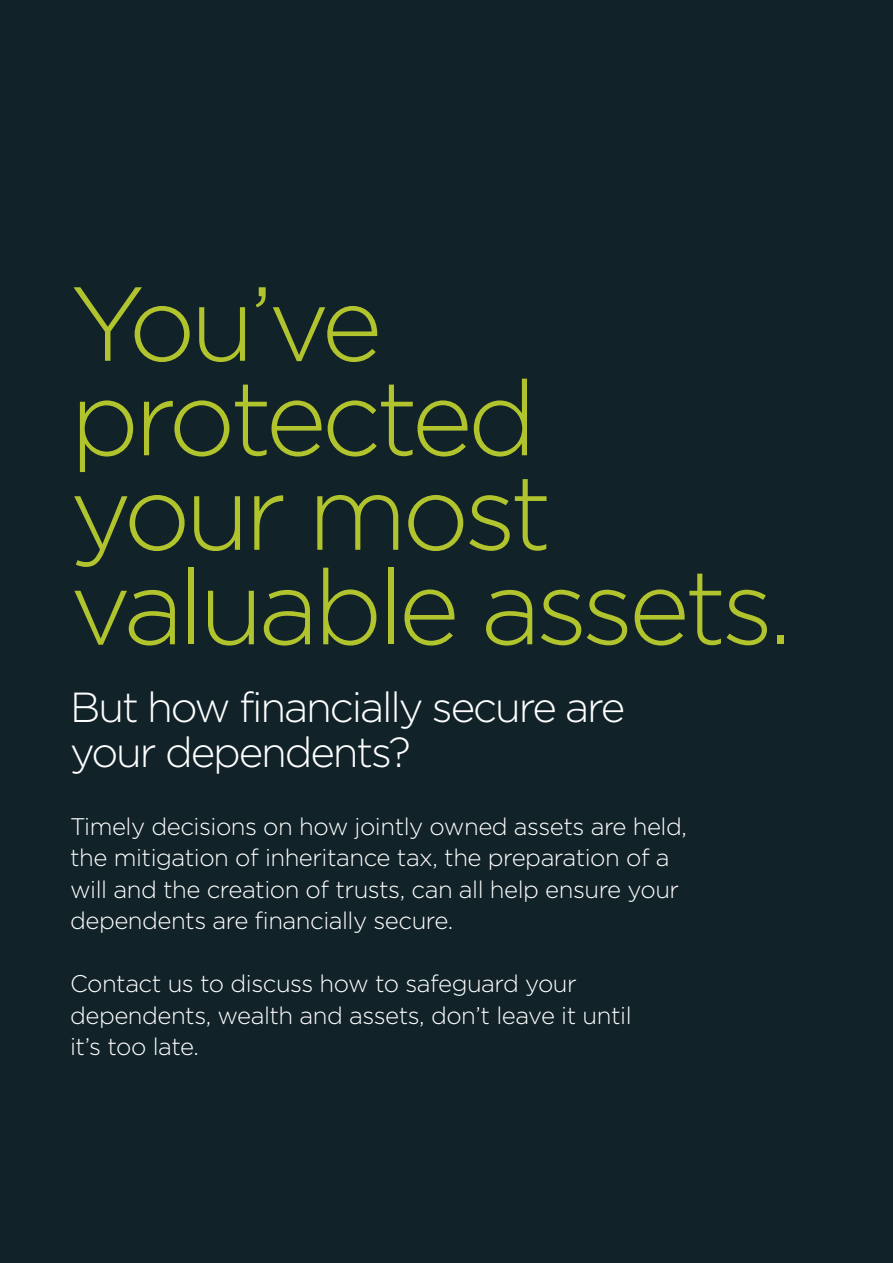
<style>
.page{position:relative;width:893px;height:1263px;background:#112229}
.page>*{position:absolute;margin:0;border:0;box-sizing:border-box;transform-origin:0 0}
.t1{font:300 105px/94.5px "Gotham HTF";letter-spacing:-.05em;color:#b1c42e}
.t2{font:300 42px/45px "Gotham HTF";letter-spacing:-.05em;color:#fff}
.t3{font:300 24px/31.5px "Gotham HTF";letter-spacing:-.02em;color:#fff}
</style>
<div class="page">
<h1 class="t1" style="left:70px;top:275px;width:724px">You’ve protected<br>your most valuable assets.</h1>
<h2 class="t2" style="left:70px;top:684px;width:557px">But how financially secure are your dependents?</h2>
<p class="t3" style="left:70px;top:810px;width:618px">Timely decisions on how jointly owned assets are held, the mitigation of inheritance tax, the preparation of a will and the creation of trusts, can all help ensure your dependents are financially secure.</p>
<p class="t3" style="left:70px;top:967px;width:563px">Contact us to discuss how to safeguard your dependents, wealth and assets, don’t leave it until it’s too late.</p>
</div>
